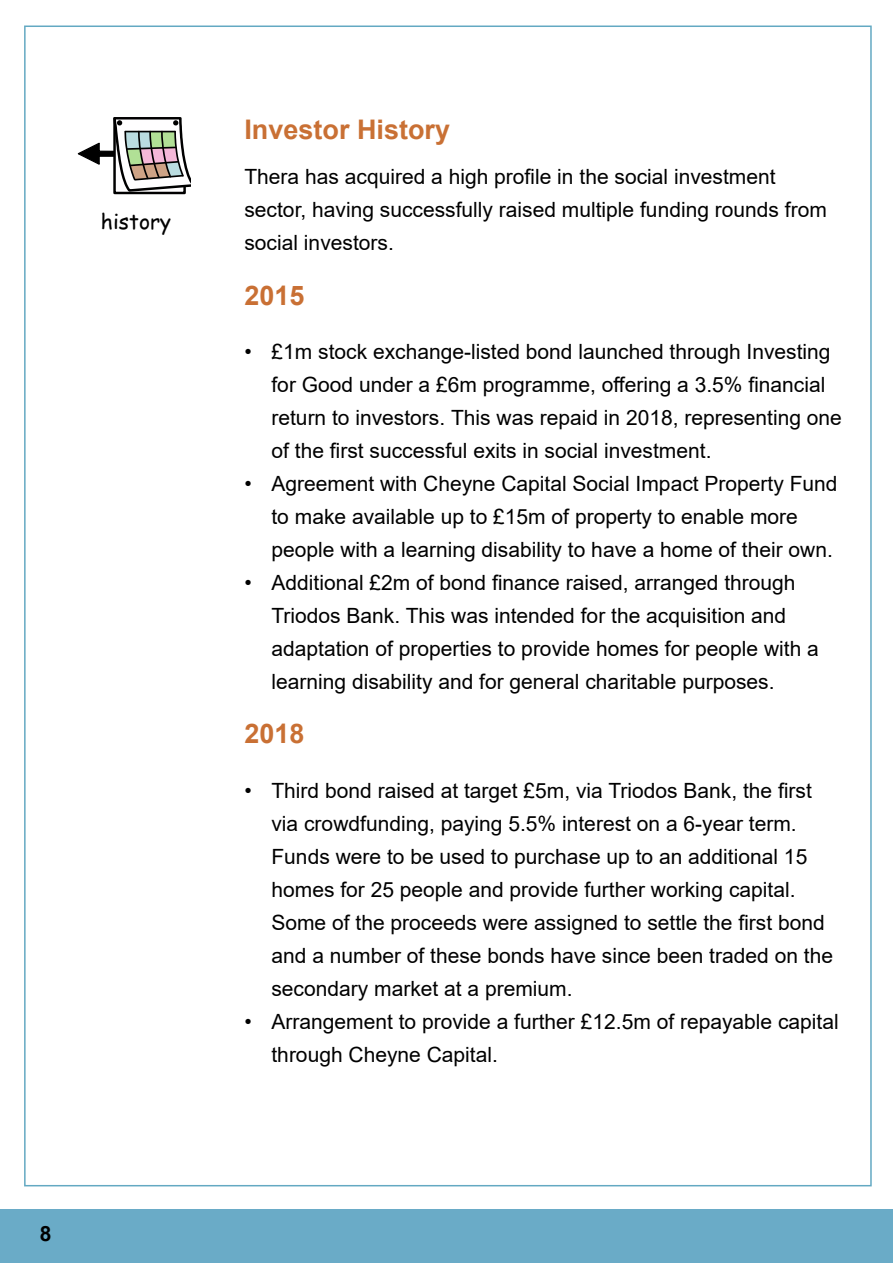
<style>
.page{position:relative;width:893px;height:1263px;background:#fff}
.page>*{position:absolute;margin:0;border:0;box-sizing:border-box;transform-origin:0 0}
.t1{font:29.25px "Comic Sans MS Regular";color:#000}
.t2{font:700 27px "Arial";color:#c97034}
.t3{font:21px/33px "Arial";color:#000}
.t4{font:700 21px "Arial";color:#000}
</style>
<div class="page">
<div style="left:0;top:1209px;width:892px;height:53px;background:#6aabc7"></div>
<div style="left:24px;top:26px;width:848px;height:1160px;background:#fff;border:2px solid #63a9c2"></div>
<svg style="left:77px;top:117px;width:114px;height:78px"></svg>
<h1 class="t1" style="left:101px;top:202px;width:72px">history</h1>
<p class="t4" style="left:40px;top:1218px;width:13px">8</p>
<p class="t2" style="left:244px;top:110px;width:207px">Investor History</p>
<p class="t3" style="left:244px;top:160px;width:584px">Thera has acquired a high profile in the social investment sector, having successfully raised multiple funding rounds from social investors.</p>
<p class="t2" style="left:244px;top:276px;width:62px">2015</p>
<p class="t3" style="left:271px;top:335px;width:572px;text-indent:-27px">• £1m stock exchange-listed bond launched through Investing for Good under a £6m programme, offering a 3.5% financial return to investors. This was repaid in 2018, representing one of the first successful exits in social investment.</p>
<p class="t3" style="left:271px;top:467px;width:568px;text-indent:-27px">• Agreement with Cheyne Capital Social Impact Property Fund to make available up to £15m of property to enable more people with a learning disability to have a home of their own.</p>
<p class="t3" style="left:271px;top:566px;width:549px;text-indent:-27px">• Additional £2m of bond finance raised, arranged through Triodos Bank. This was intended for the acquisition and adaptation of properties to provide homes for people with a learning disability and for general charitable purposes.</p>
<p class="t2" style="left:244px;top:715px;width:62px">2018</p>
<p class="t3" style="left:271px;top:774px;width:563px;text-indent:-27px">• Third bond raised at target £5m, via Triodos Bank, the first via crowdfunding, paying 5.5% interest on a 6-year term.<br>Funds were to be used to purchase up to an additional 15 homes for 25 people and provide further working capital.<br>Some of the proceeds were assigned to settle the first bond and a number of these bonds have since been traded on the secondary market at a premium.</p>
<p class="t3" style="left:271px;top:1004px;width:569px;text-indent:-27px">• Arrangement to provide a further £12.5m of repayable capital through Cheyne Capital.</p>
</div>
